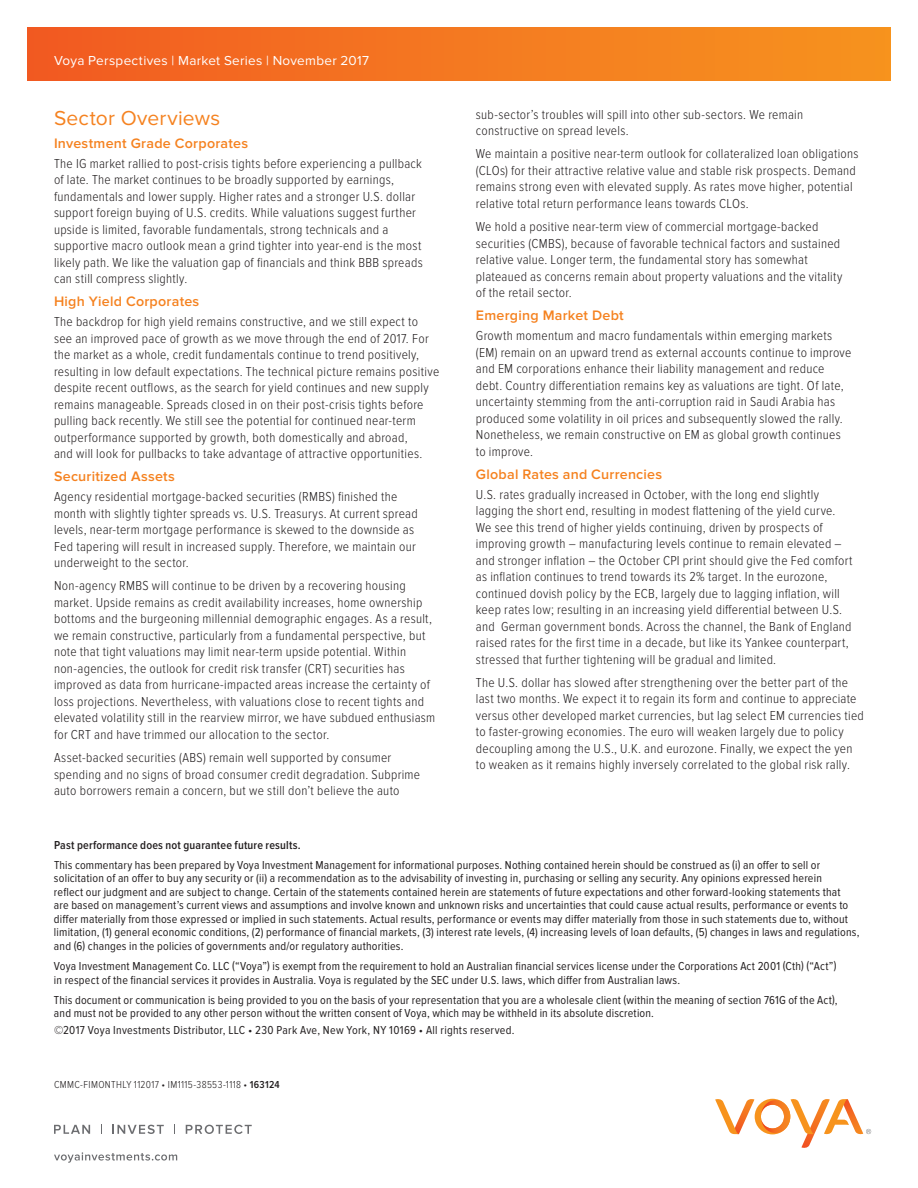
<style>
.page{position:relative;width:918px;height:1188px;background:#fff}
.page>*{position:absolute;margin:0;border:0;box-sizing:border-box;transform-origin:0 0}
.t1{font:21px "Proxima Nova";letter-spacing:.01em;color:#f58220}
.t2{font:600 14.25px "Proxima Nova";letter-spacing:.015em;color:#f58220}
.t3{font:300 13.5px/16.5px "Proxima Nova Cond";letter-spacing:.02em;color:#231f20}
.t4{font:13.5px "Proxima Nova";letter-spacing:.02em;color:#fff}
.t5{font:12px/13.5px "Proxima Nova Cond";letter-spacing:.015em;color:#231f20}
.t6{font:600 12px "Proxima Nova Cond";letter-spacing:.015em;color:#231f20}
.t7{font:300 10.5px "Proxima Nova Cond";letter-spacing:.035em;color:#231f20}
.s1{font-weight:600}
</style>
<div class="page">
<svg style="left:715px;top:1098px;width:156px;height:50px"></svg>
<svg style="left:54px;top:1152px;width:123px;height:11px"></svg>
<svg style="left:54px;top:1125px;width:36px;height:9px"></svg>
<svg style="left:113px;top:1125px;width:51px;height:9px"></svg>
<svg style="left:186px;top:1125px;width:66px;height:9px"></svg>
<div style="left:27px;top:27px;width:864px;height:54px;background:linear-gradient(to right,#f25b22,#f6941f)"></div>
<p class="t4" style="left:54px;top:53px;width:317px">Voya Perspectives | Market Series | November 2017</p>
<h1 class="t1" style="left:54px;top:106px;width:168px">Sector Overviews</h1>
<p class="t2" style="left:54px;top:135px;width:196px">Investment Grade Corporates</p>
<p class="t3" style="left:54px;top:155px;width:370px">The IG market rallied to post-crisis tights before experiencing a pullback of late. The market continues to be broadly supported by earnings, fundamentals and lower supply. Higher rates and a stronger U.S. dollar support foreign buying of U.S. credits. While valuations suggest further upside is limited, favorable fundamentals, strong technicals and a supportive macro outlook mean a grind tighter into year-end is the most likely path. We like the valuation gap of financials and think BBB spreads can still compress slightly.</p>
<p class="t2" style="left:54px;top:293px;width:147px">High Yield Corporates</p>
<p class="t3" style="left:54px;top:314px;width:387px">The backdrop for high yield remains constructive, and we still expect to see an improved pace of growth as we move through the end of 2017. For the market as a whole, credit fundamentals continue to trend positively, resulting in low default expectations. The technical picture remains positive despite recent outflows, as the search for yield continues and new supply remains manageable. Spreads closed in on their post-crisis tights before pulling back recently. We still see the potential for continued near-term outperformance supported by growth, both domestically and abroad,<br>and will look for pullbacks to take advantage of attractive opportunities.</p>
<p class="t2" style="left:54px;top:468px;width:123px">Securitized Assets</p>
<p class="t3" style="left:54px;top:489px;width:365px">Agency residential mortgage-backed securities (RMBS) finished the month with slightly tighter spreads vs. U.S. Treasurys. At current spread levels, near-term mortgage performance is skewed to the downside as Fed tapering will result in increased supply. Therefore, we maintain our underweight to the sector.</p>
<p class="t3" style="left:54px;top:578px;width:383px">Non-agency RMBS will continue to be driven by a recovering housing market. Upside remains as credit availability increases, home ownership bottoms and the burgeoning millennial demographic engages. As a result, we remain constructive, particularly from a fundamental perspective, but note that tight valuations may limit near-term upside potential. Within non-agencies, the outlook for credit risk transfer (CRT) securities has improved as data from hurricane-impacted areas increase the certainty of loss projections. Nevertheless, with valuations close to recent tights and elevated volatility still in the rearview mirror, we have subdued enthusiasm for CRT and have trimmed our allocation to the sector.</p>
<p class="t3" style="left:54px;top:750px;width:368px">Asset-backed securities (ABS) remain well supported by consumer spending and no signs of broad consumer credit degradation. Subprime auto borrowers remain a concern, but we still don’t believe the auto</p>
<p class="t3" style="left:476px;top:106px;width:329px">sub-sector’s troubles will spill into other sub-sectors. We remain constructive on spread levels.</p>
<p class="t3" style="left:476px;top:146px;width:384px">We maintain a positive near-term outlook for collateralized loan obligations (CLOs) for their attractive relative value and stable risk prospects. Demand remains strong even with elevated supply. As rates move higher, potential relative total return performance leans towards CLOs.</p>
<p class="t3" style="left:476px;top:219px;width:368px">We hold a positive near-term view of commercial mortgage-backed securities (CMBS), because of favorable technical factors and sustained relative value. Longer term, the fundamental story has somewhat plateaued as concerns remain about property valuations and the vitality of the retail sector.</p>
<p class="t2" style="left:476px;top:307px;width:149px">Emerging Market Debt</p>
<p class="t3" style="left:476px;top:328px;width:377px">Growth momentum and macro fundamentals within emerging markets (EM) remain on an upward trend as external accounts continue to improve and EM corporations enhance their liability management and reduce debt. Country differentiation remains key as valuations are tight. Of late, uncertainty stemming from the anti-corruption raid in Saudi Arabia has produced some volatility in oil prices and subsequently slowed the rally.<br>Nonetheless, we remain constructive on EM as global growth continues to improve.</p>
<p class="t2" style="left:476px;top:466px;width:188px">Global Rates and Currencies</p>
<p class="t3" style="left:476px;top:486px;width:378px">U.S. rates gradually increased in October, with the long end slightly lagging the short end, resulting in modest flattening of the yield curve.<br>We see this trend of higher yields continuing, driven by prospects of improving growth – manufacturing levels continue to remain elevated – and stronger inflation – the October CPI print should give the Fed comfort as inflation continues to trend towards its 2% target. In the eurozone, continued dovish policy by the ECB, largely due to lagging inflation, will keep rates low; resulting in an increasing yield differential between U.S. and German government bonds. Across the channel, the Bank of England raised rates for the first time in a decade, but like its Yankee counterpart, stressed that further tightening will be gradual and limited.</p>
<p class="t3" style="left:476px;top:674px;width:390px">The U.S. dollar has slowed after strengthening over the better part of the last two months. We expect it to regain its form and continue to appreciate versus other developed market currencies, but lag select EM currencies tied to faster-growing economies. The euro will weaken largely due to policy decoupling among the U.S., U.K. and eurozone. Finally, we expect the yen to weaken as it remains highly inversely correlated to the global risk rally.</p>
<p class="t6" style="left:54px;top:838px;width:248px">Past performance does not guarantee future results.</p>
<p class="t5" style="left:54px;top:858px;width:807px">This commentary has been prepared by Voya Investment Management for informational purposes. Nothing contained herein should be construed as (i) an offer to sell or solicitation of an offer to buy any security or (ii) a recommendation as to the advisability of investing in, purchasing or selling any security. Any opinions expressed herein<br>reflect our judgment and are subject to change. Certain of the statements contained herein are statements of future expectations and other forward-looking statements that<br>are based on management’s current views and assumptions and involve known and unknown risks and uncertainties that could cause actual results, performance or events to differ materially from those expressed or implied in such statements. Actual results, performance or events may differ materially from those in such statements due to, without limitation, (1) general economic conditions, (2) performance of financial markets, (3) interest rate levels, (4) increasing levels of loan defaults, (5) changes in laws and regulations, and (6) changes in the policies of governments and/or regulatory authorities.</p>
<p class="t5" style="left:54px;top:960px;width:784px">Voya Investment Management Co. LLC (“Voya”) is exempt from the requirement to hold an Australian financial services license under the Corporations Act 2001 (Cth) (“Act”) in respect of the financial services it provides in Australia. Voya is regulated by the SEC under U.S. laws, which differ from Australian laws.</p>
<p class="t5" style="left:54px;top:993px;width:785px">This document or communication is being provided to you on the basis of your representation that you are a wholesale client (within the meaning of section 761G of the Act), and must not be provided to any other person without the written consent of Voya, which may be withheld in its absolute discretion.</p>
<p class="t5" style="left:54px;top:1024px;width:462px">©2017 Voya Investments Distributor, LLC • 230 Park Ave, New York, NY 10169 • All rights reserved.</p>
<p class="t7" style="left:54px;top:1079px;width:227px">CMMC-FIMONTHLY 112017 • IM1115-38553-1118 • <span class="s1">163124</span></p>
</div>
